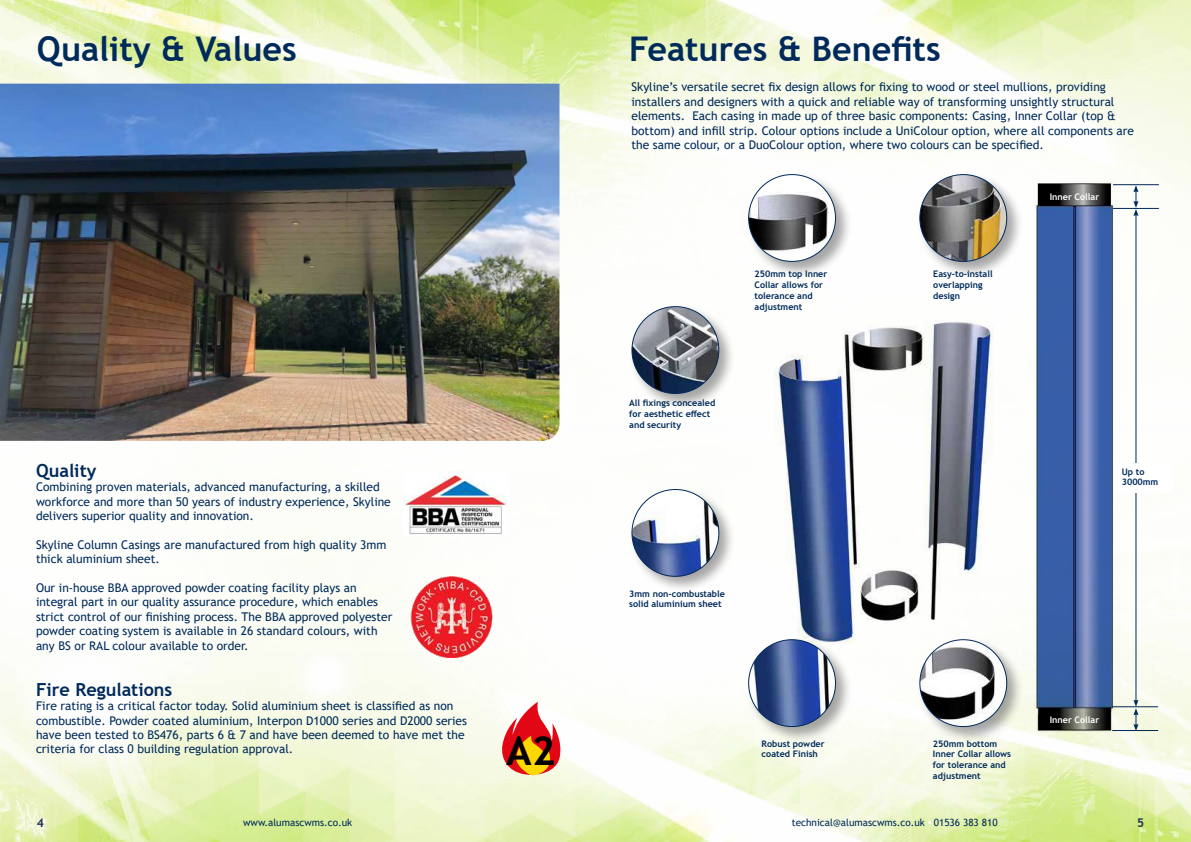
<style>
.page{position:relative;width:1191px;height:842px;background:#fff}
.page>*{position:absolute;margin:0;border:0;box-sizing:border-box;transform-origin:0 0}
.t1{font:700 40px "Trebuchet MS";color:#000}
.t2{font:700 34px "Trebuchet MS";color:#002a5a}
.t3{font:700 18px "Trebuchet MS";color:#002a5a}
.t4{font:12px/14.4px "Trebuchet MS";color:#002a5a}
.t5{font:700 12px "Trebuchet MS";color:#1f2c54}
.t6{font:10px "Trebuchet MS";color:#002a5a}
.t7{font:700 9px/10.8px "Trebuchet MS";color:#002a5a}
.t8{font:700 9px "Trebuchet MS";color:#fff}
</style>
<div class="page">
<img style="left:0;top:0;width:1191px;height:374px">
<img style="left:0;top:374px;width:1191px;height:468px">
<img style="left:1034px;top:158px;width:87px;height:590px">
<img style="left:728px;top:285px;width:314px;height:377px">
<img style="left:0;top:84px;width:559px;height:357px">
<img style="left:403px;top:471px;width:105px;height:64px">
<img style="left:411px;top:577px;width:85px;height:80px">
<svg style="left:500px;top:702px;width:64px;height:73px"></svg>
<div style="left:917px;top:172px;width:106px;height:106px;background:#000;opacity:.35"></div>
<img style="left:920px;top:175px;width:86px;height:86px;border-radius:43px">
<div style="left:917px;top:637px;width:106px;height:106px;background:#000;opacity:.35"></div>
<img style="left:920px;top:640px;width:86px;height:86px;border-radius:43px">
<div style="left:746px;top:172px;width:106px;height:106px;background:#000;opacity:.35"></div>
<img style="left:748px;top:175px;width:87px;height:86px;border-radius:43px">
<div style="left:629px;top:304px;width:106px;height:106px;background:#000;opacity:.35"></div>
<img style="left:632px;top:307px;width:87px;height:86px;border-radius:43px">
<div style="left:629px;top:487px;width:106px;height:106px;background:#000;opacity:.35"></div>
<img style="left:632px;top:489px;width:87px;height:87px;border-radius:43px">
<div style="left:746px;top:637px;width:106px;height:106px;background:#000;opacity:.35"></div>
<img style="left:748px;top:640px;width:87px;height:86px;border-radius:43px">
<hr style="left:1135px;top:214px;width:1px;height:487px;background:#002a5a">
<hr style="left:1112px;top:706px;width:46px;height:1px;background:#002a5a">
<hr style="left:1112px;top:730px;width:46px;height:1px;background:#002a5a">
<hr style="left:1113px;top:184px;width:46px;height:1px;background:#002a5a">
<hr style="left:1113px;top:208px;width:46px;height:1px;background:#002a5a">
<svg style="left:1133px;top:185px;width:5px;height:31px"></svg>
<svg style="left:1133px;top:700px;width:5px;height:30px"></svg>
<div style="left:1114px;top:463px;width:58px;height:30px;background:#fff"></div>
<h2 class="t2" style="left:37px;top:28px;width:261px">Quality &amp; Values</h2>
<h2 class="t2" style="left:629px;top:28px;width:313px">Features &amp; Benefits</h2>
<p class="t4" style="left:631px;top:80px;width:504px">Skyline’s versatile secret fix design allows for fixing to wood or steel mullions, providing installers and designers with a quick and reliable way of transforming unsightly structural elements. Each casing in made up of three basic components: Casing, Inner Collar (top &amp; bottom) and infill strip. Colour options include a UniColour option, where all components are the same colour, or a DuoColour option, where two colours can be specified.</p>
<h3 class="t3" style="left:36px;top:459px;width:62px">Quality</h3>
<p class="t4" style="left:36px;top:480px;width:356px">Combining proven materials, advanced manufacturing, a skilled workforce and more than 50 years of industry experience, Skyline delivers superior quality and innovation.</p>
<p class="t4" style="left:36px;top:537px;width:352px">Skyline Column Casings are manufactured from high quality 3mm thick aluminium sheet.</p>
<p class="t4" style="left:36px;top:580px;width:358px">Our in-house BBA approved powder coating facility plays an integral part in our quality assurance procedure, which enables strict control of our finishing process. The BBA approved polyester powder coating system is available in 26 standard colours, with any BS or RAL colour available to order.</p>
<h3 class="t3" style="left:36px;top:678px;width:138px">Fire Regulations</h3>
<p class="t4" style="left:36px;top:699px;width:432px">Fire rating is a critical factor today. Solid aluminium sheet is classified as non combustible. Powder coated aluminium, Interpon D1000 series and D2000 series have been tested to BS476, parts 6 &amp; 7 and have been deemed to have met the criteria for class 0 building regulation approval.</p>
<h1 class="t1" style="left:506px;top:725px;width:51px">A2</h1>
<p class="t7" style="left:629px;top:398px;width:88px">All fixings concealed for aesthetic effect and security</p>
<p class="t7" style="left:754px;top:269px;width:74px">250mm top Inner<br>Collar allows for tolerance and adjustment</p>
<p class="t7" style="left:933px;top:269px;width:61px">Easy-to-install overlapping design</p>
<p class="t7" style="left:629px;top:588px;width:97px">3mm non-combustable solid aluminium sheet</p>
<p class="t8" style="left:1049px;top:191px;width:51px">Inner Collar</p>
<p class="t7" style="left:1121px;top:466px;width:38px">Up to<br>3000mm</p>
<p class="t7" style="left:761px;top:738px;width:64px">Robust powder coated Finish</p>
<p class="t7" style="left:933px;top:738px;width:80px">250mm bottom<br>Inner Collar allows for tolerance and adjustment</p>
<p class="t8" style="left:1049px;top:714px;width:51px">Inner Collar</p>
<p class="t5" style="left:37px;top:815px;width:9px">4</p>
<p class="t6" style="left:243px;top:816px;width:111px">www.alumascwms.co.uk</p>
<p class="t6" style="left:792px;top:816px;width:207px">technical@alumascwms.co.uk 01536 383 810</p>
<p class="t5" style="left:1137px;top:815px;width:9px">5</p>
</div>
